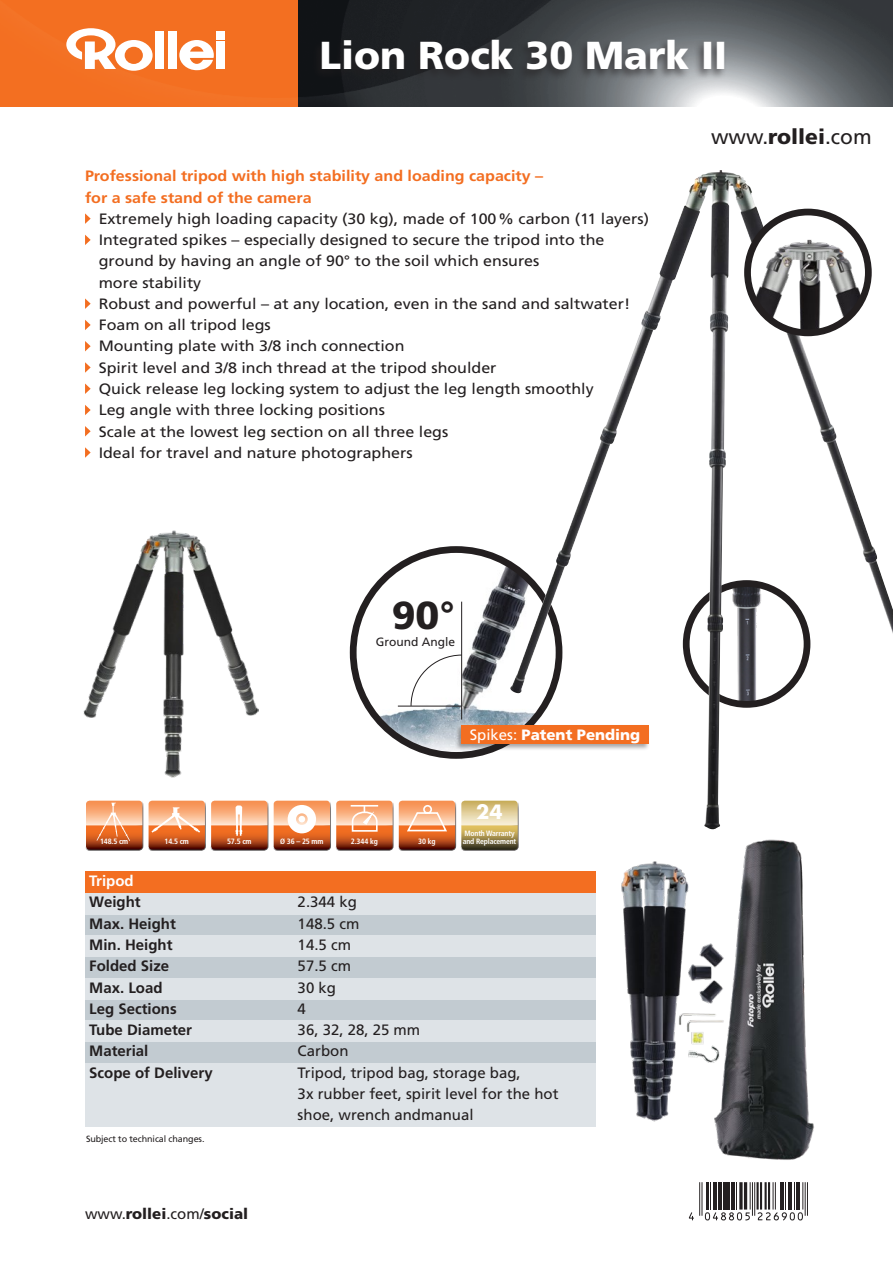
<style>
.page{position:relative;width:893px;height:1263px;background:#fff}
.page>*{position:absolute;margin:0;border:0;box-sizing:border-box;transform-origin:0 0}
.t1{font:900 39px "Frutiger LT";color:#fff}
.t2{font:900 39px "Frutiger LT";color:#231f20}
.t3{font:21px "Frutiger LT";color:#231f20}
.t4{font:700 19.2px "Futura";color:#fff}
.t5{font:15px/21.3px "Frutiger LT";color:#231f20;scale:1.07 1}
.t6{font:15px/21.3px "Frutiger LT";color:#231f20}
.t7{font:700 15px "Frutiger LT";color:#231f20}
.t8{font:700 15px "Frutiger LT";color:#f36e21;scale:1.07 1}
.t9{font:900 15px "Frutiger LT";color:#231f20}
.t10{font:900 15px "Frutiger LT";color:#fff}
.t11{font:700 15px "Frutiger LT";color:#fff}
.t12{font:12px "Frutiger LT";color:#231f20}
.t13{font:9px "Frutiger LT";letter-spacing:-.01em;color:#231f20}
.t14{font:700 condensed 7.65px "Frutiger LT";letter-spacing:-.02em;color:#fff}
.s1{font-weight:400}
.s2{font-weight:900}
</style>
<div class="page">
<img style="left:298px;top:0;width:595px;height:106px">
<div style="left:0;top:0;width:298px;height:106px;background:#f36f21"></div>
<div style="left:311px;top:37px;width:416px;height:44px;background:#231f20;opacity:.6"></div>
<svg style="left:179px;top:40px;width:35px;height:30px"></svg>
<div style="left:155px;top:32px;width:9px;height:37px;background:#fff"></div>
<div style="left:168px;top:32px;width:8px;height:37px;background:#fff"></div>
<div style="left:216px;top:32px;width:9px;height:8px;background:#fff"></div>
<div style="left:216px;top:41px;width:9px;height:28px;background:#fff"></div>
<svg style="left:66px;top:28px;width:87px;height:43px"></svg>
<img style="left:353px;top:549px;width:206px;height:206px;border-radius:103px">
<div style="left:350px;top:546px;width:212px;height:213px;border:7px solid #231f20;border-radius:50%"></div>
<hr style="left:461px;top:602px;width:1px;height:117px;background:#231f20">
<hr style="left:398px;top:706px;width:64px;height:1px;background:#231f20">
<svg style="left:411px;top:655px;width:51px;height:51px"></svg>
<svg style="left:686px;top:583px;width:121px;height:121px"></svg>
<img style="left:726px;top:588px;width:41px;height:112px">
<div style="left:683px;top:580px;width:127px;height:128px;border:7px solid #231f20;border-radius:50%"></div>
<img style="left:621px;top:839px;width:193px;height:321px">
<img style="left:510px;top:172px;width:209px;height:635px">
<img style="left:84px;top:531px;width:174px;height:246px">
<svg style="left:747px;top:212px;width:121px;height:121px"></svg>
<img style="left:747px;top:240px;width:121px;height:93px">
<div style="left:744px;top:209px;width:128px;height:127px;border:7px solid #231f20;border-radius:50%"></div>
<div style="left:455px;top:724px;width:195px;height:27px;background:#231f20;opacity:.4"></div>
<div style="left:461px;top:725px;width:188px;height:19px;background:#f36e21"></div>
<hr style="left:701px;top:1182px;width:1px;height:34px;background:#231f20">
<hr style="left:699px;top:1182px;width:1px;height:34px;background:#231f20">
<hr style="left:754px;top:1182px;width:1px;height:34px;background:#231f20">
<hr style="left:752px;top:1182px;width:1px;height:34px;background:#231f20">
<hr style="left:756px;top:1182px;width:3px;height:27px;background:#231f20">
<hr style="left:807px;top:1182px;width:1px;height:34px;background:#231f20">
<hr style="left:805px;top:1182px;width:1px;height:34px;background:#231f20">
<svg style="left:689px;top:1212px;width:5px;height:8px"></svg>
<svg style="left:705px;top:1182px;width:46px;height:38px"></svg>
<svg style="left:758px;top:1182px;width:45px;height:38px"></svg>
<svg style="left:85px;top:213px;width:6px;height:11px"></svg>
<svg style="left:85px;top:235px;width:6px;height:10px"></svg>
<svg style="left:85px;top:298px;width:6px;height:11px"></svg>
<svg style="left:85px;top:320px;width:6px;height:10px"></svg>
<svg style="left:85px;top:341px;width:6px;height:10px"></svg>
<svg style="left:85px;top:362px;width:6px;height:11px"></svg>
<svg style="left:85px;top:383px;width:6px;height:11px"></svg>
<svg style="left:85px;top:405px;width:6px;height:10px"></svg>
<svg style="left:85px;top:426px;width:6px;height:10px"></svg>
<svg style="left:85px;top:447px;width:6px;height:11px"></svg>
<div style="left:85px;top:872px;width:510px;height:21px;background:#f36e21"></div>
<div style="left:85px;top:957px;width:510px;height:21px;background:#c2cbd1"></div>
<div style="left:85px;top:999px;width:510px;height:21px;background:#c2cbd1"></div>
<div style="left:85px;top:914px;width:510px;height:21px;background:#c2cbd1"></div>
<div style="left:85px;top:1042px;width:510px;height:21px;background:#c2cbd1"></div>
<div style="left:85px;top:893px;width:510px;height:21px;background:#dee3e7"></div>
<div style="left:85px;top:935px;width:510px;height:22px;background:#dee3e7"></div>
<div style="left:85px;top:978px;width:510px;height:21px;background:#dee3e7"></div>
<div style="left:85px;top:1020px;width:510px;height:22px;background:#dee3e7"></div>
<div style="left:85px;top:1063px;width:510px;height:64px;background:#dee3e7"></div>
<div style="left:395px;top:800px;width:62px;height:51px;background:#231f20;opacity:.75"></div>
<svg style="left:399px;top:801px;width:56px;height:49px;background:#db885b"></svg>
<svg style="left:336px;top:801px;width:57px;height:49px;background:#db895d"></svg>
<div style="left:208px;top:800px;width:61px;height:51px;background:#231f20;opacity:.75"></div>
<svg style="left:211px;top:801px;width:56px;height:49px;background:#db8658"></svg>
<div style="left:270px;top:800px;width:62px;height:51px;background:#231f20;opacity:.75"></div>
<svg style="left:274px;top:801px;width:56px;height:49px"></svg>
<div style="left:458px;top:797px;width:61px;height:51px;background:#fff;opacity:.75"></div>
<svg style="left:461px;top:801px;width:57px;height:49px;background:#bca973"></svg>
<div style="left:83px;top:800px;width:61px;height:51px;background:#231f20;opacity:.75"></div>
<svg style="left:86px;top:801px;width:56px;height:49px;background:#db8657"></svg>
<div style="left:145px;top:800px;width:62px;height:51px;background:#231f20;opacity:.75"></div>
<svg style="left:149px;top:801px;width:56px;height:49px;background:#db8759"></svg>
<h1 class="t1" style="left:320px;top:32px;width:409px">Lion Rock 30 Mark II</h1>
<p class="t8" style="left:85px;top:167px;width:430px">Professional tripod with high stability and loading capacity –</p>
<p class="t8" style="left:85px;top:189px;width:213px">for a safe stand of the camera</p>
<p class="t5" style="left:99px;top:208px;width:516px">Extremely high loading capacity (30 kg), made of 100% carbon (11 layers)</p>
<p class="t5" style="left:99px;top:229px;width:474px">Integrated spikes – especially designed to secure the tripod into the ground by having an angle of 90° to the soil which ensures<br>more stability</p>
<p class="t5" style="left:99px;top:293px;width:498px">Robust and powerful – at any location, even in the sand and saltwater!</p>
<p class="t5" style="left:99px;top:314px;width:162px">Foam on all tripod legs</p>
<p class="t5" style="left:99px;top:336px;width:287px">Mounting plate with 3/8 inch connection</p>
<p class="t5" style="left:99px;top:357px;width:373px">Spirit level and 3/8 inch thread at the tripod shoulder</p>
<p class="t5" style="left:99px;top:378px;width:464px">Quick release leg locking system to adjust the leg length smoothly</p>
<p class="t5" style="left:99px;top:399px;width:269px">Leg angle with three locking positions</p>
<p class="t5" style="left:99px;top:421px;width:328px">Scale at the lowest leg section on all three legs</p>
<p class="t5" style="left:99px;top:442px;width:295px">Ideal for travel and nature photographers</p>
<p class="t2" style="left:392px;top:592px;width:65px">90°</p>
<p class="t12" style="left:376px;top:635px;width:81px">Ground Angle</p>
<p class="t10" style="left:470px;top:726px;width:172px"><span class="s1">Spikes:</span> Patent Pending</p>
<p class="t4" style="left:476px;top:802px;width:28px">24</p>
<p class="t14" style="left:464px;top:828px;width:52px">Month Warranty</p>
<p class="t14" style="left:227px;top:837px;width:26px">57.5 cm</p>
<p class="t14" style="left:280px;top:837px;width:45px">Ø 36 – 25 mm</p>
<p class="t14" style="left:351px;top:837px;width:28px">2.344 kg</p>
<p class="t14" style="left:418px;top:837px;width:19px">30 kg</p>
<p class="t14" style="left:100px;top:837px;width:30px">148.5 cm</p>
<p class="t14" style="left:165px;top:837px;width:26px">14.5 cm</p>
<p class="t14" style="left:463px;top:837px;width:55px">and Replacement</p>
<p class="t11" style="left:89px;top:872px;width:46px">Tripod</p>
<p class="t7" style="left:89px;top:893px;width:53px">Weight</p>
<p class="t7" style="left:89px;top:915px;width:88px">Max. Height</p>
<p class="t7" style="left:89px;top:936px;width:85px">Min. Height</p>
<p class="t7" style="left:89px;top:957px;width:82px">Folded Size</p>
<p class="t7" style="left:89px;top:978px;width:75px">Max. Load</p>
<p class="t7" style="left:89px;top:1000px;width:89px">Leg Sections</p>
<p class="t7" style="left:89px;top:1021px;width:104px">Tube Diameter</p>
<p class="t7" style="left:89px;top:1042px;width:61px">Material</p>
<p class="t7" style="left:89px;top:1063px;width:125px">Scope of Delivery</p>
<p class="t13" style="left:86px;top:1134px;width:120px">Subject to technical changes.</p>
<p class="t9" style="left:85px;top:1205px;width:165px"><span class="s1">www.</span>rollei<span class="s1">.com/</span>social</p>
<p class="t6" style="left:298px;top:892px;width:61px">2.344 kg</p>
<p class="t6" style="left:298px;top:913px;width:63px">148.5 cm</p>
<p class="t6" style="left:298px;top:934px;width:55px">14.5 cm</p>
<p class="t6" style="left:298px;top:955px;width:55px">57.5 cm</p>
<p class="t6" style="left:298px;top:977px;width:40px">30 kg</p>
<p class="t6" style="left:298px;top:998px;width:10px">4</p>
<p class="t6" style="left:298px;top:1019px;width:124px">36, 32, 28, 25 mm</p>
<p class="t6" style="left:298px;top:1040px;width:52px">Carbon</p>
<p class="t6" style="left:298px;top:1062px;width:262px">Tripod, tripod bag, storage bag,<br>3x rubber feet, spirit level for the hot shoe, wrench andmanual</p>
<h2 class="t3" style="left:711px;top:125px;width:162px">www.<span class="s2">rollei</span>.com</h2>
</div>
